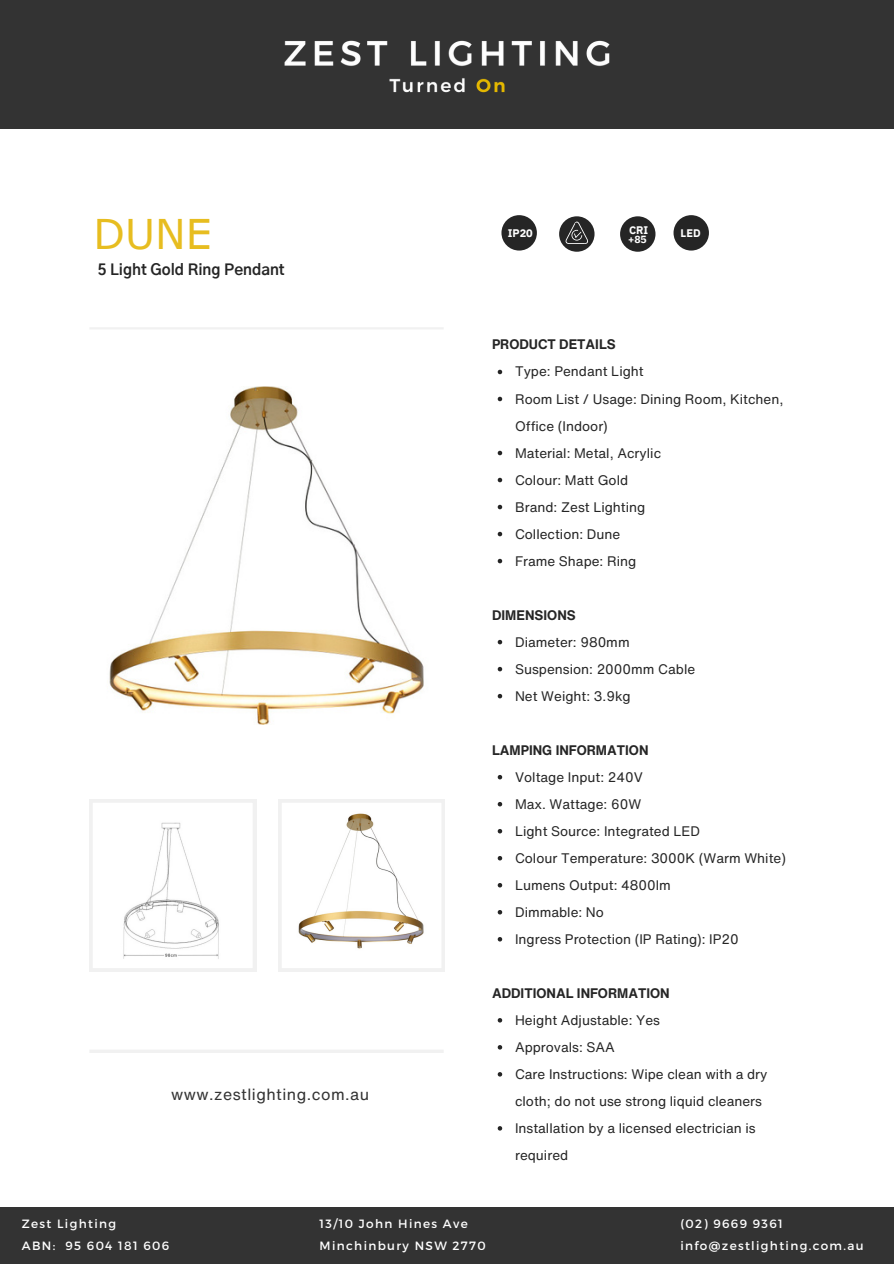
<style>
.page{position:relative;width:894px;height:1264px;background:#fff}
.page>*{position:absolute;margin:0;border:0;box-sizing:border-box;transform-origin:0 0}
.t1{font:40.95px "Verdana Pro";color:#e7bd20}
.t2{font:15.9px "Helvetica Now Text";letter-spacing:.03em;color:#333}
.t3{font:700 15.15px "Gothic A1";color:#252525}
.t4{font:13.5px/27px "Helvetica Now Text";color:#252525}
.t5{font:700 13.5px "Helvetica Now Text";color:#252525}
.t6{font:12px "Montserrat";letter-spacing:.11em;color:#fff}
.t7{font:700 10.95px "IBM Plex Sans";color:#fff}
.t8{font:700 10.35px "IBM Plex Sans";color:#fff}
</style>
<div class="page">
<div style="left:0;top:0;width:893px;height:129px;background:#333"></div>
<svg style="left:89px;top:799px;width:167px;height:172px"></svg>
<svg style="left:278px;top:799px;width:166px;height:172px"></svg>
<img style="left:284px;top:40px;width:326px;height:53px">
<div style="left:0;top:1207px;width:893px;height:56px;background:#333"></div>
<hr style="left:89px;top:327px;width:354px;height:2px;background:#f1f1f1">
<hr style="left:89px;top:1049px;width:354px;height:3px;background:#f1f1f1">
<img style="left:109px;top:387px;width:315px;height:337px">
<img style="left:287px;top:808px;width:149px;height:154px">
<img style="left:98px;top:808px;width:149px;height:154px">
<div style="left:501px;top:215px;width:35px;height:35px;background:#252525;border-radius:50%"></div>
<div style="left:559px;top:216px;width:35px;height:36px;background:#252525;border-radius:50%"></div>
<svg style="left:565px;top:221px;width:23px;height:23px"></svg>
<div style="left:620px;top:216px;width:35px;height:36px;background:#252525;border-radius:50%"></div>
<div style="left:673px;top:215px;width:35px;height:35px;background:#252525;border-radius:50%"></div>
<svg style="left:497px;top:370px;width:5px;height:4px"></svg>
<svg style="left:497px;top:397px;width:5px;height:4px"></svg>
<svg style="left:497px;top:451px;width:5px;height:4px"></svg>
<svg style="left:497px;top:478px;width:5px;height:4px"></svg>
<svg style="left:497px;top:505px;width:5px;height:4px"></svg>
<svg style="left:497px;top:532px;width:5px;height:4px"></svg>
<svg style="left:497px;top:559px;width:5px;height:4px"></svg>
<svg style="left:497px;top:640px;width:5px;height:4px"></svg>
<svg style="left:497px;top:667px;width:5px;height:4px"></svg>
<svg style="left:497px;top:694px;width:5px;height:4px"></svg>
<svg style="left:497px;top:775px;width:5px;height:4px"></svg>
<svg style="left:497px;top:802px;width:5px;height:4px"></svg>
<svg style="left:497px;top:829px;width:5px;height:4px"></svg>
<svg style="left:497px;top:856px;width:5px;height:4px"></svg>
<svg style="left:497px;top:883px;width:5px;height:4px"></svg>
<svg style="left:497px;top:910px;width:5px;height:4px"></svg>
<svg style="left:497px;top:937px;width:5px;height:4px"></svg>
<svg style="left:497px;top:1018px;width:5px;height:4px"></svg>
<svg style="left:497px;top:1045px;width:5px;height:4px"></svg>
<svg style="left:497px;top:1072px;width:5px;height:4px"></svg>
<svg style="left:497px;top:1126px;width:5px;height:4px"></svg>
<h3 class="t1" style="left:94px;top:207px;width:119px">DUNE</h3>
<p class="t3" style="left:98px;top:263px;width:188px">5 Light Gold Ring Pendant</p>
<p class="t2" style="left:171px;top:1082px;width:199px">www.zestlighting.com.au</p>
<h6 class="t7" style="left:507px;top:226px;width:27px">IP20</h6>
<p class="t7" style="left:629px;top:223px;width:21px">CRI</p>
<h6 class="t8" style="left:628px;top:232px;width:20px">+85</h6>
<p class="t7" style="left:680px;top:226px;width:22px">LED</p>
<p class="t5" style="left:492px;top:334px;width:125px">PRODUCT DETAILS</p>
<p class="t4" style="left:515px;top:358px;width:130px">Type: Pendant Light</p>
<h4 class="t4" style="left:515px;top:385px;width:270px">Room List / Usage: Dining Room, Kitchen,<br>Office (Indoor)</h4>
<p class="t4" style="left:515px;top:439px;width:148px">Material: Metal, Acrylic</p>
<p class="t4" style="left:515px;top:466px;width:115px">Colour: Matt Gold</p>
<p class="t4" style="left:515px;top:493px;width:132px">Brand: Zest Lighting</p>
<h4 class="t4" style="left:515px;top:520px;width:107px">Collection: Dune</h4>
<p class="t4" style="left:515px;top:547px;width:123px">Frame Shape: Ring</p>
<p class="t5" style="left:492px;top:604px;width:85px">DIMENSIONS</p>
<p class="t4" style="left:515px;top:628px;width:116px">Diameter: 980mm</p>
<p class="t4" style="left:515px;top:655px;width:182px">Suspension: 2000mm Cable</p>
<p class="t4" style="left:515px;top:682px;width:117px">Net Weight: 3.9kg</p>
<p class="t5" style="left:492px;top:739px;width:158px">LAMPING INFORMATION</p>
<p class="t4" style="left:515px;top:763px;width:129px">Voltage Input: 240V</p>
<h4 class="t4" style="left:515px;top:790px;width:128px">Max. Wattage: 60W</h4>
<p class="t4" style="left:515px;top:817px;width:186px">Light Source: Integrated LED</p>
<p class="t4" style="left:515px;top:844px;width:272px">Colour Temperature: 3000K (Warm White)</p>
<p class="t4" style="left:515px;top:871px;width:157px">Lumens Output: 4800lm</p>
<p class="t4" style="left:515px;top:898px;width:90px">Dimmable: No</p>
<p class="t4" style="left:515px;top:925px;width:225px">Ingress Protection (IP Rating): IP20</p>
<p class="t5" style="left:492px;top:982px;width:179px">ADDITIONAL INFORMATION</p>
<p class="t4" style="left:515px;top:1006px;width:146px">Height Adjustable: Yes</p>
<p class="t4" style="left:515px;top:1033px;width:101px">Approvals: SAA</p>
<p class="t4" style="left:515px;top:1060px;width:254px">Care Instructions: Wipe clean with a dry cloth; do not use strong liquid cleaners</p>
<p class="t4" style="left:515px;top:1114px;width:242px">Installation by a licensed electrician is required</p>
<h4 class="t6" style="left:22px;top:1216px;width:96px">Zest Lighting</h4>
<p class="t6" style="left:22px;top:1238px;width:149px">ABN: 95 604 181 606</p>
<p class="t6" style="left:319px;top:1216px;width:150px">13/10 John Hines Ave</p>
<p class="t6" style="left:319px;top:1238px;width:167px">Minchinbury NSW 2770</p>
<p class="t6" style="left:680px;top:1216px;width:104px">(02) 9669 9361</p>
<p class="t6" style="left:680px;top:1238px;width:185px">info@zestlighting.com.au</p>
</div>
